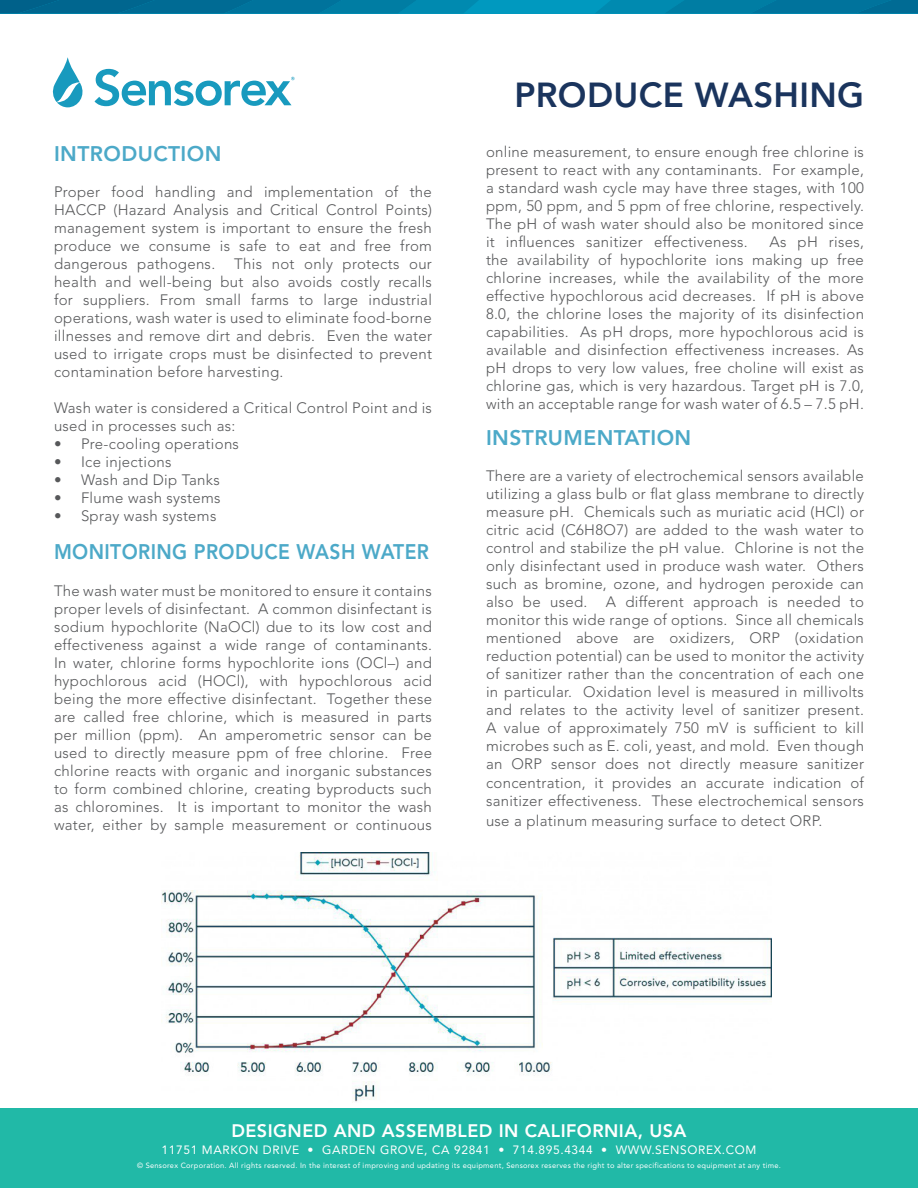
<style>
.page{position:relative;width:918px;height:1188px;background:#fff}
.page>*{position:absolute;margin:0;border:0;box-sizing:border-box;transform-origin:0 0}
.t1{font:800 34.5px "Avenir LT";letter-spacing:.01em;color:#1a345d}
.t2{font:800 21px "Avenir LT";letter-spacing:.02em;color:#4ca9c8}
.t3{font:800 21px "Avenir LT";letter-spacing:.02em;color:#4ca9c8;scale:.92 1}
.t4{font:800 18px "Avenir LT";letter-spacing:.025em;color:#fff}
.t5{font:300 15px/18px "Avenir LT";letter-spacing:.02em;color:#57585a;text-align:justify}
.t6{font:12px "Avenir LT";letter-spacing:.05em;color:#fff}
.t7{font:7.5px "Avenir LT";letter-spacing:.035em;color:#fff}
</style>
<div class="page">
<svg style="left:52px;top:57px;width:31px;height:50px"></svg>
<svg style="left:95px;top:69px;width:200px;height:37px"></svg>
<img style="left:162px;top:852px;width:609px;height:250px">
<div style="left:0;top:0;width:918px;height:14px;background:#0099bf"></div>
<svg style="left:0;top:0;width:478px;height:14px"></svg>
<svg style="left:596px;top:0;width:322px;height:14px"></svg>
<div style="left:0;top:1108px;width:918px;height:80px;background:#21b9a7"></div>
<p class="t2" style="left:54px;top:142px;width:169px">INTRODUCTION</p>
<p class="t5" style="left:54px;top:183px;width:380px">Proper food handling and implementation of the HACCP (Hazard Analysis and Critical Control Points) management system is important to ensure the fresh produce we consume is safe to eat and free from dangerous pathogens.</p>
<p class="t5" style="left:54px;top:255px;width:380px;text-indent:180px">This not only protects our health and well-being but also avoids costly recalls for suppliers. From small farms to large industrial operations, wash water is used to eliminate food-borne illnesses and remove dirt and debris. Even the water used to irrigate crops must be disinfected to prevent contamination before harvesting.</p>
<p class="t5" style="left:54px;top:399px;width:380px">Wash water is considered a Critical Control Point and is used in processes such as:</p>
<p class="t5" style="left:54px;top:435px;width:187px">• Pre-cooling operations</p>
<p class="t5" style="left:54px;top:453px;width:119px">• Ice injections</p>
<p class="t5" style="left:54px;top:471px;width:167px">• Wash and Dip Tanks</p>
<p class="t5" style="left:54px;top:489px;width:168px">• Flume wash systems</p>
<p class="t5" style="left:54px;top:507px;width:164px">• Spray wash systems</p>
<p class="t3" style="left:54px;top:539px;width:409px">MONITORING PRODUCE WASH WATER</p>
<p class="t5" style="left:54px;top:582px;width:380px">The wash water must be monitored to ensure it contains proper levels of disinfectant. A common disinfectant is sodium hypochlorite (NaOCl) due to its low cost and effectiveness against a wide range of contaminants.<br>In water, chlorine forms hypochlorite ions (OCl–) and hypochlorous acid (HOCl), with hypochlorous acid being the more effective disinfectant. Together these are called free chlorine, which is measured in parts per million (ppm). An amperometric sensor can be used to directly measure ppm of free chlorine. Free chlorine reacts with organic and inorganic substances to form combined chlorine, creating byproducts such as chloromines. It is important to monitor the wash water, either by sample measurement or continuous</p>
<p class="t1" style="left:514px;top:75px;width:351px">PRODUCE WASHING</p>
<p class="t5" style="left:486px;top:143px;width:379px">online measurement, to ensure enough free chlorine is present to react with any contaminants. For example, a standard wash cycle may have three stages, with 100 ppm, 50 ppm, and 5 ppm of free chlorine, respectively.</p>
<p class="t5" style="left:486px;top:215px;width:379px">The pH of wash water should also be monitored since it influences sanitizer effectiveness.</p>
<p class="t5" style="left:486px;top:233px;width:380px;text-indent:284px">As pH rises, the availability of hypochlorite ions making up free chlorine increases, while the availability of the more effective hypochlorous acid decreases. If pH is above 8.0, the chlorine loses the majority of its disinfection capabilities. As pH drops, more hypochlorous acid is available and disinfection effectiveness increases. As pH drops to very low values, free choline will exist as chlorine gas, which is very hazardous. Target pH is 7.0, with an acceptable range for wash water of 6.5 – 7.5 pH.</p>
<p class="t2" style="left:486px;top:425px;width:207px">INSTRUMENTATION</p>
<p class="t5" style="left:486px;top:467px;width:380px">There are a variety of electrochemical sensors available utilizing a glass bulb or flat glass membrane to directly measure pH. Chemicals such as muriatic acid (HCl) or citric acid (C6H8O7) are added to the wash water to control and stabilize the pH value. Chlorine is not the only disinfectant used in produce wash water. Others such as bromine, ozone, and hydrogen peroxide can also be used. A different approach is needed to monitor this wide range of options. Since all chemicals mentioned above are oxidizers, ORP (oxidation reduction potential) can be used to monitor the activity of sanitizer rather than the concentration of each one in particular. Oxidation level is measured in millivolts and relates to the activity level of sanitizer present.<br>A value of approximately 750 mV is sufficient to kill microbes such as E. coli, yeast, and mold. Even though an ORP sensor does not directly measure sanitizer</p>
<p class="t5" style="left:486px;top:774px;width:380px">concentration, it provides an accurate indication of sanitizer effectiveness. These electrochemical sensors</p>
<p class="t5" style="left:486px;top:812px;width:338px">use a platinum measuring surface to detect ORP.</p>
<p class="t4" style="left:231px;top:1120px;width:457px">DESIGNED AND ASSEMBLED IN CALIFORNIA, USA</p>
<p class="t6" style="left:162px;top:1143px;width:596px">11751 MARKON DRIVE • GARDEN GROVE, CA 92841 • 714.895.4344 • WWW.SENSOREX.COM</p>
<p class="t7" style="left:137px;top:1161px;width:645px">© Sensorex Corporation. All rights reserved. In the interest of improving and updating its equipment, Sensorex reserves the right to alter specifications to equipment at any time.</p>
</div>
